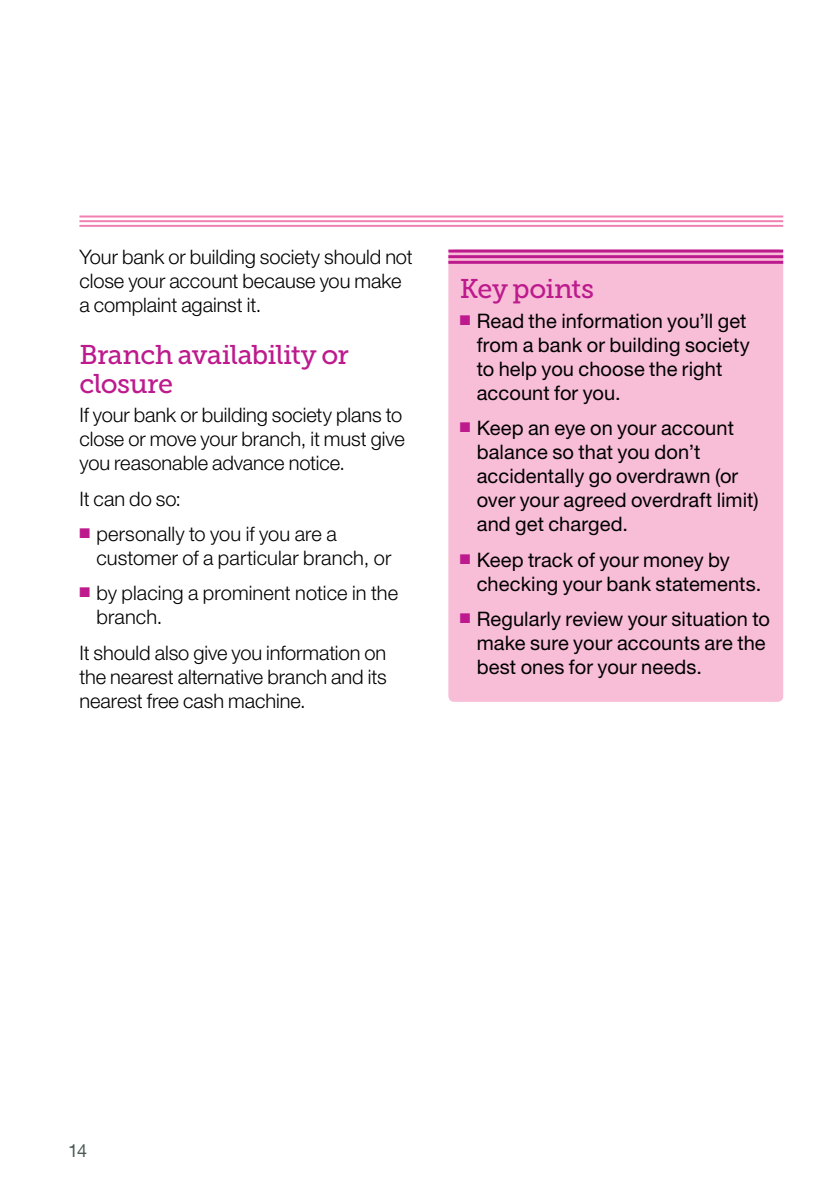
<style>
.page{position:relative;width:840px;height:1191px;background:#fff}
.page>*{position:absolute;margin:0;border:0;box-sizing:border-box;transform-origin:0 0}
.t1{font:27px/29px "Museo Slab 500";letter-spacing:-.02em;color:#bd1a8d}
.t2{font:300 20px/24px "Helvetica Neue LT Std";letter-spacing:-.005em;color:#000}
.t3{font:20px/24px "Helvetica Neue LT Std";letter-spacing:.005em;color:#000}
.t4{font:18px "Helvetica Neue LT Std";color:#4c5b52}
.s1{color:#bd1a8d}
</style>
<div class="page">
<hr style="left:79px;top:215px;width:703px;height:2px;background:#f281b3">
<hr style="left:79px;top:220px;width:703px;height:2px;background:#f281b3">
<hr style="left:79px;top:225px;width:703px;height:2px;background:#f281b3">
<div style="left:448px;top:249px;width:334px;height:453px;background:#f8bed7;border-radius:6px"></div>
<hr style="left:448px;top:249px;width:334px;height:3px;background:#bd1a8d">
<hr style="left:448px;top:255px;width:334px;height:3px;background:#bd1a8d">
<hr style="left:448px;top:261px;width:334px;height:3px;background:#bd1a8d">
<p class="t2" style="left:79px;top:244px;width:334px">Your bank or building society should not close your account because you make a complaint against it.</p>
<h1 class="t1" style="left:79px;top:340px;width:271px">Branch availability or closure</h1>
<p class="t2" style="left:79px;top:403px;width:326px">If your bank or building society plans to close or move your branch, it must give you reasonable advance notice.</p>
<p class="t2" style="left:79px;top:486px;width:103px">It can do so:</p>
<p class="t2" style="left:96px;top:521px;width:296px;text-indent:-17px"><span class="s1">■</span> personally to you if you are a customer of a particular branch, or</p>
<p class="t2" style="left:96px;top:581px;width:303px;text-indent:-17px"><span class="s1">■</span> by placing a prominent notice in the branch.</p>
<p class="t2" style="left:79px;top:640px;width:308px;text-align:justify">It should also give you information on the nearest alternative branch and its nearest free cash machine.</p>
<h1 class="t1" style="left:459px;top:274px;width:136px">Key points</h1>
<p class="t3" style="left:476px;top:308px;width:274px;text-indent:-17px"><span class="s1">■</span> Read the information you’ll get from a bank or building society to help you choose the right account for you.</p>
<p class="t3" style="left:476px;top:416px;width:283px;text-indent:-17px"><span class="s1">■</span> Keep an eye on your account balance so that you don’t accidentally go overdrawn (or over your agreed overdraft limit) and get charged.</p>
<p class="t3" style="left:476px;top:547px;width:286px;text-indent:-17px"><span class="s1">■</span> Keep track of your money by checking your bank statements.</p>
<p class="t3" style="left:476px;top:606px;width:294px;text-indent:-17px"><span class="s1">■</span> Regularly review your situation to make sure your accounts are the best ones for your needs.</p>
<p class="t4" style="left:68px;top:1139px;width:20px">14</p>
</div>
